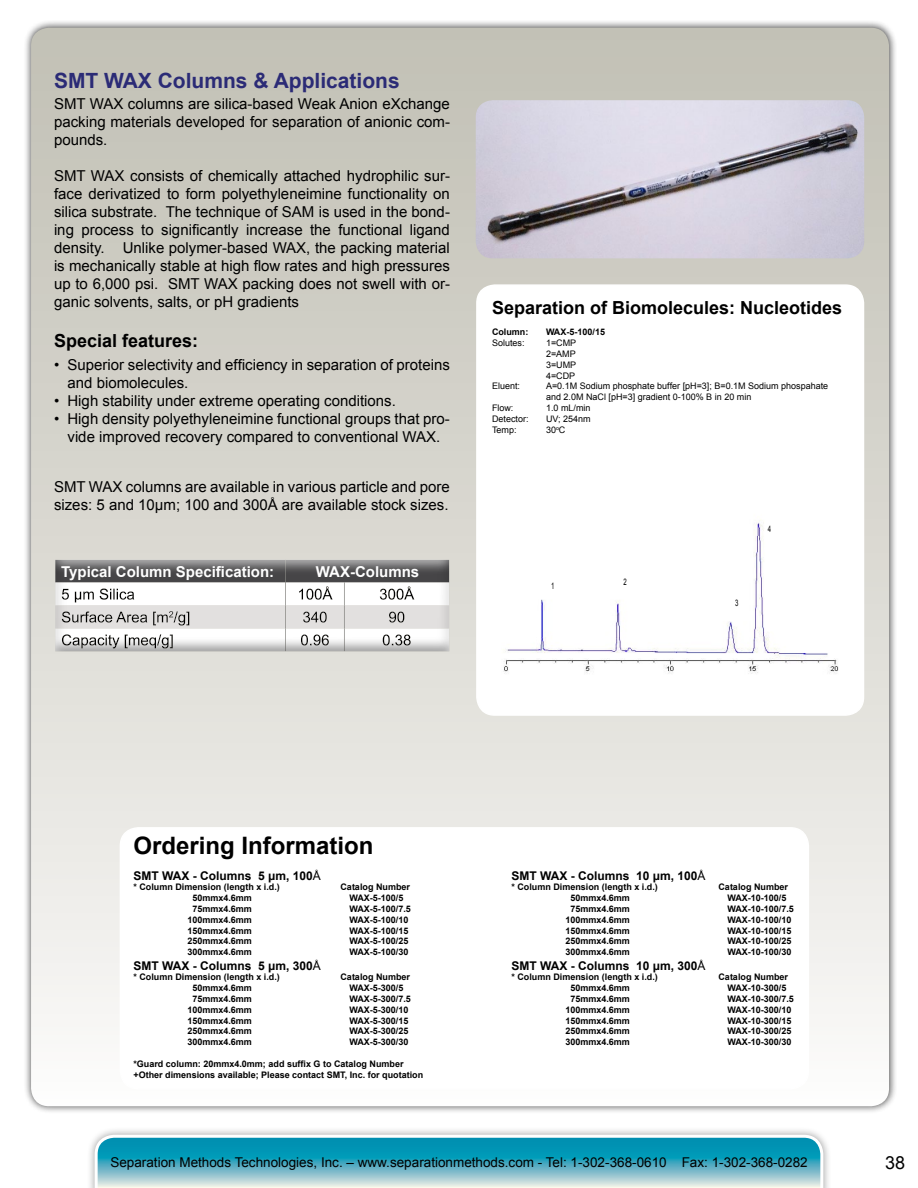
<style>
.page{position:relative;width:918px;height:1188px;background:#fff}
.page>*{position:absolute;margin:0;border:0;box-sizing:border-box;transform-origin:0 0}
.t1{font:700 24px "Arial";color:#000}
.t2{font:700 21px "Arial";color:#2b2b76}
.t3{font:700 18px "Arial";color:#000}
.t4{font:18px "Arial";color:#000}
.t5{font:15px/18px "Arial";color:#000;text-align:justify}
.t6{font:700 15px "Arial";color:#fff}
.t7{font:13.5px "Arial";color:#000}
.t8{font:700 12px "Arial";color:#000}
.t9{font:700 9px/10.8px "Arial";color:#000}
.t10{font:9px/10.8px "Arial";color:#000;text-align:justify}
.t11{font:9px "Arial";color:#000;scale:.67 1}
.s1{font-weight:400}
</style>
<div class="page">
<div style="left:86px;top:1127px;width:745px;height:61px;background:#000;opacity:.36"></div>
<svg style="left:93px;top:1133px;width:732px;height:55px;background:#61b6c8"></svg>
<div style="left:23px;top:20px;width:874px;height:1095px;background:#000;opacity:.75"></div>
<div style="left:31px;top:28px;width:858px;height:1078px;background:linear-gradient(to bottom,#c0beb2,#faf9f8);border-radius:18px"></div>
<div style="left:42px;top:550px;width:421px;height:91px;background:#dbd9d2"></div>
<div style="left:42px;top:555px;width:421px;height:113px;background:#000;opacity:.75"></div>
<div style="left:120px;top:828px;width:688px;height:261px;background:#fff;border-radius:18px"></div>
<div style="left:120px;top:827px;width:689px;height:263px;border:2px solid #fff;border-radius:18px"></div>
<div style="left:477px;top:285px;width:387px;height:430px;background:#fff;border-radius:18px"></div>
<div style="left:476px;top:284px;width:388px;height:432px;border:2px solid #fff;border-radius:18px"></div>
<img style="left:476px;top:100px;width:388px;height:158px">
<img style="left:503px;top:522px;width:336px;height:152px">
<h2 class="t2" style="left:54px;top:66px;width:347px">SMT WAX Columns &amp; Applications</h2>
<h3 class="t5" style="left:54px;top:95px;width:397px">SMT WAX columns are silica-based Weak Anion eXchange packing materials developed for separation of anionic com&shy;pounds.</h3>
<p class="t5" style="left:54px;top:167px;width:397px">SMT WAX consists of chemically attached hydrophilic sur&shy;face derivatized to form polyethyleneimine functionality on silica substrate. The technique of SAM is used in the bond&shy;ing process to significantly increase the functional ligand density. Unlike polymer-based WAX, the packing material is mechanically stable at high flow rates and high pressures up to 6,000 psi. SMT WAX packing does not swell with or&shy;ganic solvents, salts, or pH gradients</p>
<h3 class="t3" style="left:54px;top:328px;width:146px">Special features:</h3>
<h3 class="t5" style="left:68px;top:356px;width:384px;text-indent:-14px">• Superior selectivity and efficiency in separation of proteins and biomolecules.</h3>
<h3 class="t5" style="left:54px;top:392px;width:343px">• High stability under extreme operating conditions.</h3>
<h3 class="t5" style="left:54px;top:410px;width:397px;text-align:center">• High density polyethyleneimine functional groups that pro&shy;vide improved recovery compared to conventional WAX.</h3>
<h3 class="t5" style="left:54px;top:478px;width:397px">SMT WAX columns are available in various particle and pore sizes: 5 and 10µm; 100 and 300Å are available stock sizes.</h3>
<h3 class="t6" style="left:61px;top:561px;width:215px">Typical Column Specification:</h3>
<h3 class="t6" style="left:316px;top:561px;width:105px">WAX-Columns</h3>
<h3 class="t3" style="left:492px;top:295px;width:352px">Separation of Biomolecules: Nucleotides</h3>
<p class="t9" style="left:492px;top:327px;width:38px">Column:</p>
<p class="t9" style="left:546px;top:327px;width:61px">WAX-5-100/15</p>
<p class="t10" style="left:492px;top:338px;width:34px">Solutes:</p>
<p class="t10" style="left:546px;top:338px;width:32px">1=CMP 2=AMP 3=UMP 4=CDP</p>
<p class="t10" style="left:492px;top:381px;width:30px">Eluent:</p>
<p class="t10" style="left:546px;top:381px;width:284px">A=0.1M Sodium phosphate buffer [pH=3]; B=0.1M Sodium phospahate and 2.0M NaCl [pH=3] gradient 0-100% B in 20 min</p>
<p class="t10" style="left:492px;top:402px;width:23px">Flow:</p>
<p class="t10" style="left:546px;top:402px;width:46px">1.0 mL/min</p>
<p class="t10" style="left:492px;top:413px;width:38px">Detector:</p>
<p class="t10" style="left:546px;top:413px;width:46px">UV; 254nm</p>
<p class="t10" style="left:492px;top:424px;width:26px">Temp:</p>
<p class="t10" style="left:546px;top:424px;width:21px">30<sup>o</sup>C</p>
<p class="t11" style="left:551px;top:580px;width:6px">1</p>
<p class="t11" style="left:624px;top:576px;width:6px">2</p>
<p class="t11" style="left:735px;top:597px;width:6px">3</p>
<p class="t11" style="left:768px;top:523px;width:6px">4</p>
<h1 class="t1" style="left:133px;top:830px;width:242px">Ordering Information</h1>
<h3 class="t8" style="left:133px;top:867px;width:189px">SMT WAX - Columns 5 μm, 100<span class="s1">Å</span></h3>
<h3 class="t8" style="left:511px;top:867px;width:196px">SMT WAX - Columns 10 μm, 100<span class="s1">Å</span></h3>
<p class="t9" style="left:133px;top:882px;width:148px">* Column Dimension (length x i.d.)</p>
<p class="t9" style="left:340px;top:882px;width:71px">Catalog Number</p>
<p class="t9" style="left:511px;top:882px;width:148px">* Column Dimension (length x i.d.)</p>
<p class="t9" style="left:718px;top:882px;width:71px">Catalog Number</p>
<p class="t9" style="left:192px;top:893px;width:61px">50mmx4.6mm</p>
<p class="t9" style="left:349px;top:893px;width:56px">WAX-5-100/5</p>
<p class="t9" style="left:570px;top:893px;width:61px">50mmx4.6mm</p>
<p class="t9" style="left:727px;top:893px;width:61px">WAX-10-100/5</p>
<p class="t9" style="left:192px;top:904px;width:61px">75mmx4.6mm</p>
<p class="t9" style="left:349px;top:904px;width:63px">WAX-5-100/7.5</p>
<p class="t9" style="left:570px;top:904px;width:61px">75mmx4.6mm</p>
<p class="t9" style="left:727px;top:904px;width:68px">WAX-10-100/7.5</p>
<p class="t9" style="left:187px;top:915px;width:66px">100mmx4.6mm</p>
<p class="t9" style="left:349px;top:915px;width:61px">WAX-5-100/10</p>
<p class="t9" style="left:565px;top:915px;width:66px">100mmx4.6mm</p>
<p class="t9" style="left:727px;top:915px;width:66px">WAX-10-100/10</p>
<p class="t9" style="left:187px;top:925px;width:66px">150mmx4.6mm</p>
<p class="t9" style="left:349px;top:925px;width:61px">WAX-5-100/15</p>
<p class="t9" style="left:565px;top:925px;width:66px">150mmx4.6mm</p>
<p class="t9" style="left:727px;top:925px;width:66px">WAX-10-100/15</p>
<p class="t9" style="left:187px;top:936px;width:66px">250mmx4.6mm</p>
<p class="t9" style="left:349px;top:936px;width:61px">WAX-5-100/25</p>
<p class="t9" style="left:565px;top:936px;width:66px">250mmx4.6mm</p>
<p class="t9" style="left:727px;top:936px;width:66px">WAX-10-100/25</p>
<p class="t9" style="left:187px;top:947px;width:66px">300mmx4.6mm</p>
<p class="t9" style="left:349px;top:947px;width:61px">WAX-5-100/30</p>
<p class="t9" style="left:565px;top:947px;width:66px">300mmx4.6mm</p>
<p class="t9" style="left:727px;top:947px;width:66px">WAX-10-100/30</p>
<h3 class="t8" style="left:133px;top:957px;width:189px">SMT WAX - Columns 5 μm, 300<span class="s1">Å</span></h3>
<h3 class="t8" style="left:511px;top:957px;width:196px">SMT WAX - Columns 10 μm, 300<span class="s1">Å</span></h3>
<p class="t9" style="left:133px;top:972px;width:148px">* Column Dimension (length x i.d.)</p>
<p class="t9" style="left:340px;top:972px;width:71px">Catalog Number</p>
<p class="t9" style="left:511px;top:972px;width:148px">* Column Dimension (length x i.d.)</p>
<p class="t9" style="left:718px;top:972px;width:71px">Catalog Number</p>
<p class="t9" style="left:192px;top:983px;width:61px">50mmx4.6mm</p>
<p class="t9" style="left:349px;top:983px;width:56px">WAX-5-300/5</p>
<p class="t9" style="left:570px;top:983px;width:61px">50mmx4.6mm</p>
<p class="t9" style="left:727px;top:983px;width:61px">WAX-10-300/5</p>
<p class="t9" style="left:192px;top:994px;width:61px">75mmx4.6mm</p>
<p class="t9" style="left:349px;top:994px;width:63px">WAX-5-300/7.5</p>
<p class="t9" style="left:570px;top:994px;width:61px">75mmx4.6mm</p>
<p class="t9" style="left:727px;top:994px;width:68px">WAX-10-300/7.5</p>
<p class="t9" style="left:187px;top:1005px;width:66px">100mmx4.6mm</p>
<p class="t9" style="left:349px;top:1005px;width:61px">WAX-5-300/10</p>
<p class="t9" style="left:565px;top:1005px;width:66px">100mmx4.6mm</p>
<p class="t9" style="left:727px;top:1005px;width:66px">WAX-10-300/10</p>
<p class="t9" style="left:187px;top:1015px;width:66px">150mmx4.6mm</p>
<p class="t9" style="left:349px;top:1015px;width:61px">WAX-5-300/15</p>
<p class="t9" style="left:565px;top:1015px;width:66px">150mmx4.6mm</p>
<p class="t9" style="left:727px;top:1015px;width:66px">WAX-10-300/15</p>
<p class="t9" style="left:187px;top:1026px;width:66px">250mmx4.6mm</p>
<p class="t9" style="left:349px;top:1026px;width:61px">WAX-5-300/25</p>
<p class="t9" style="left:565px;top:1026px;width:66px">250mmx4.6mm</p>
<p class="t9" style="left:727px;top:1026px;width:66px">WAX-10-300/25</p>
<p class="t9" style="left:187px;top:1037px;width:66px">300mmx4.6mm</p>
<p class="t9" style="left:349px;top:1037px;width:61px">WAX-5-300/30</p>
<p class="t9" style="left:565px;top:1037px;width:66px">300mmx4.6mm</p>
<p class="t9" style="left:727px;top:1037px;width:66px">WAX-10-300/30</p>
<p class="t9" style="left:133px;top:1059px;width:291px">*Guard column: 20mmx4.0mm; add suffix G to Catalog Number +Other dimensions available; Please contact SMT, Inc. for quotation</p>
<h3 class="t7" style="left:110px;top:1154px;width:699px">Separation Methods Technologies, Inc. – www.separationmethods.com - Tel: 1-302-368-0610 Fax: 1-302-368-0282</h3>
<h3 class="t4" style="left:885px;top:1151px;width:22px">38</h3>
</div>
